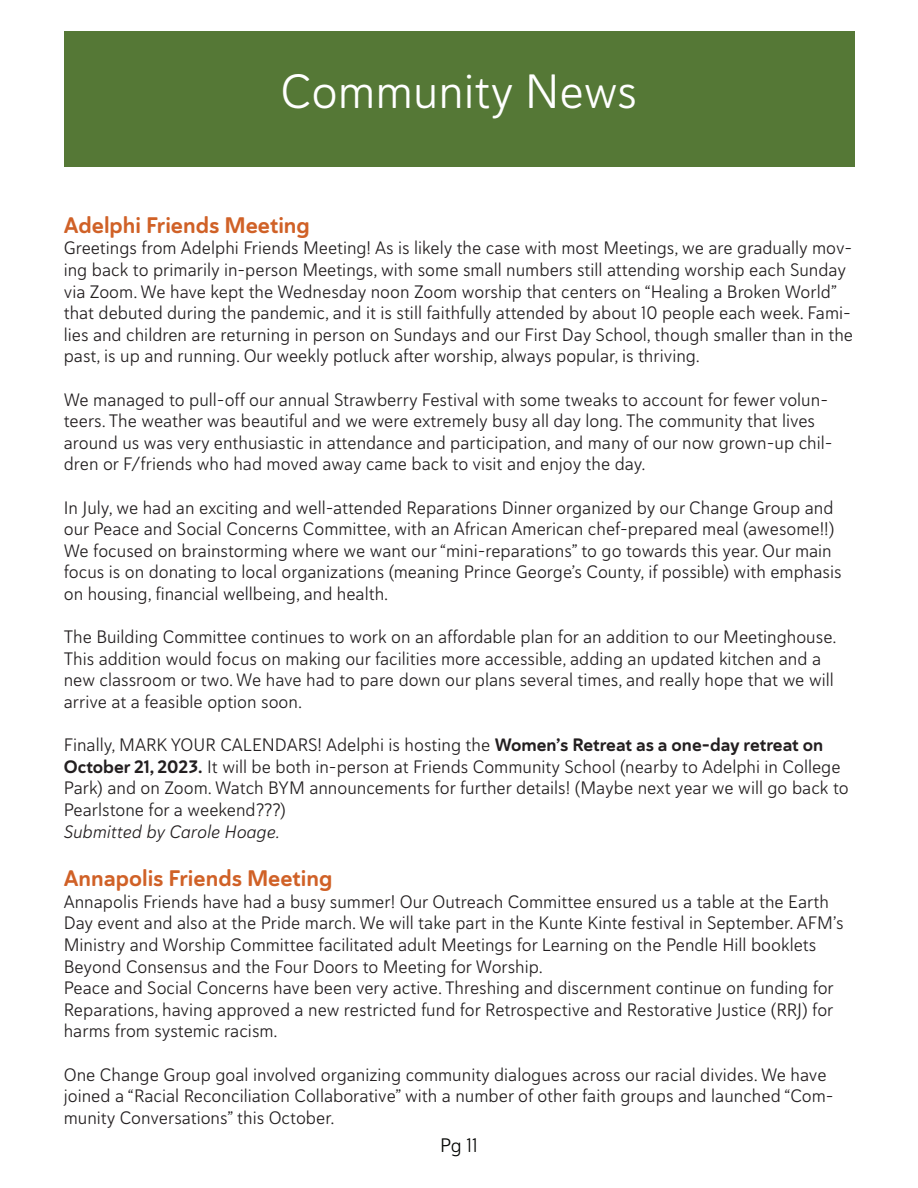
<style>
.page{position:relative;width:918px;height:1188px;background:#fff}
.page>*{position:absolute;margin:0;border:0;box-sizing:border-box;transform-origin:0 0}
.t1{font:48px "Haboro Soft Nor Boo";color:#fff}
.t2{font:22.5px "Haboro Soft Nor Bol";color:#d06127}
.t3{font:19.5px "Haboro Soft Nor Boo";color:#040503}
.t4{font:18px/21.6px "Haboro Soft Nor Boo";color:#231f20}
.t5{font:18px "Haboro Soft Nor Boo It";color:#231f20}
.s1{font-family:"Haboro Soft Nor Bol"}
</style>
<div class="page">
<div style="left:64px;top:32px;width:790px;height:135px;background:#557836"></div>
<p class="t1" style="left:281px;top:60px;width:358px">Community News</p>
<p class="t2" style="left:64px;top:210px;width:248px">Adelphi Friends Meeting</p>
<p class="t4" style="left:64px;top:237px;width:791px">Greetings from Adelphi Friends Meeting! As is likely the case with most Meetings, we are gradually mov&shy;ing back to primarily in-person Meetings, with some small numbers still attending worship each Sunday via Zoom. We have kept the Wednesday noon Zoom worship that centers on “Healing a Broken World” that debuted during the pandemic, and it is still faithfully attended by about 10 people each week. Fami&shy;lies and children are returning in person on Sundays and our First Day School, though smaller than in the past, is up and running. Our weekly potluck after worship, always popular, is thriving.</p>
<p class="t4" style="left:64px;top:388px;width:770px">We managed to pull-off our annual Strawberry Festival with some tweaks to account for fewer volun&shy;teers. The weather was beautiful and we were extremely busy all day long. The community that lives around us was very enthusiastic in attendance and participation, and many of our now grown-up chil&shy;dren or F/friends who had moved away came back to visit and enjoy the day.</p>
<p class="t4" style="left:64px;top:496px;width:779px">In July, we had an exciting and well-attended Reparations Dinner organized by our Change Group and our Peace and Social Concerns Committee, with an African American chef-prepared meal (awesome!!)<br>We focused on brainstorming where we want our “mini-reparations” to go towards this year. Our main focus is on donating to local organizations (meaning Prince George’s County, if possible) with emphasis on housing, financial wellbeing, and health.</p>
<p class="t4" style="left:64px;top:626px;width:774px">The Building Committee continues to work on an affordable plan for an addition to our Meetinghouse.<br>This addition would focus on making our facilities more accessible, adding an updated kitchen and a new classroom or two. We have had to pare down our plans several times, and really hope that we will arrive at a feasible option soon.</p>
<p class="t4" style="left:64px;top:734px;width:787px">Finally, MARK YOUR CALENDARS! Adelphi is hosting the <span class="s1">Women’s Retreat as a one-day retreat on October 21, 2023.</span> It will be both in-person at Friends Community School (nearby to Adelphi in College Park) and on Zoom. Watch BYM announcements for further details! (Maybe next year we will go back to Pearlstone for a weekend???)</p>
<p class="t5" style="left:64px;top:820px;width:218px">Submitted by Carole Hoage.</p>
<p class="t2" style="left:64px;top:864px;width:270px">Annapolis Friends Meeting</p>
<p class="t4" style="left:64px;top:891px;width:781px">Annapolis Friends have had a busy summer! Our Outreach Committee ensured us a table at the Earth Day event and also at the Pride march. We will take part in the Kunte Kinte festival in September. AFM’s Ministry and Worship Committee facilitated adult Meetings for Learning on the Pendle Hill booklets Beyond Consensus and the Four Doors to Meeting for Worship.</p>
<p class="t4" style="left:64px;top:977px;width:772px;text-align:justify">Peace and Social Concerns have been very active. Threshing and discernment continue on funding for Reparations, having approved a new restricted fund for Retrospective and Restorative Justice (RRJ) for harms from systemic racism.</p>
<p class="t4" style="left:64px;top:1063px;width:771px">One Change Group goal involved organizing community dialogues across our racial divides. We have joined a “Racial Reconciliation Collaborative” with a number of other faith groups and launched “Com&shy;munity Conversations” this October.</p>
<p class="t3" style="left:440px;top:1133px;width:39px">Pg 11</p>
</div>
